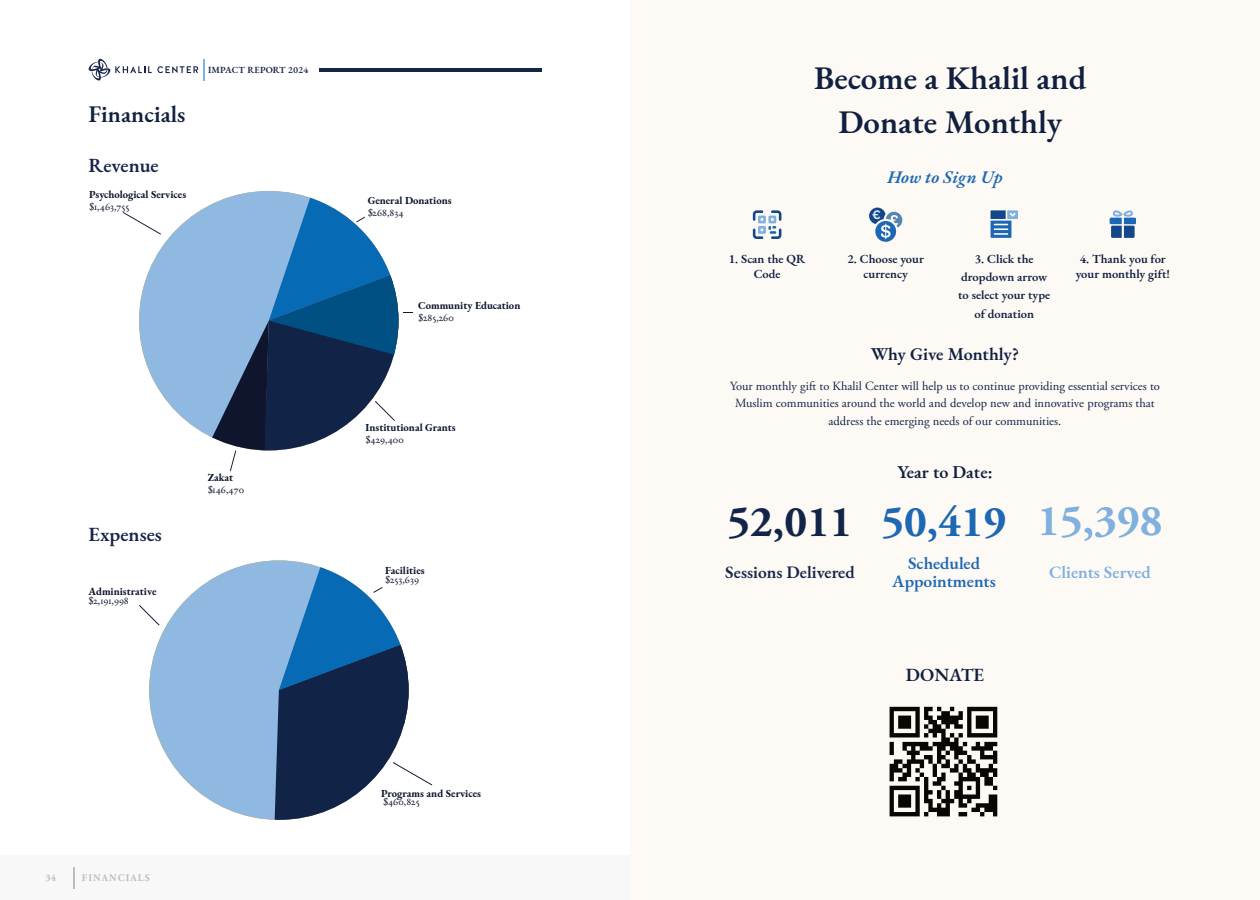
<style>
.page{position:relative;width:1260px;height:900px;background:#fff}
.page>*{position:absolute;margin:0;border:0;box-sizing:border-box;transform-origin:0 0}
.t1{font:700 43.75px "Adobe Garamond Pro";color:#122549}
.t2{font:600 32.88px/44.1px "EB Garamond";color:#11203f;text-align:center}
.t3{font:600 23.75px "EB Garamond";color:#11203f}
.t4{font:600 20px "EB Garamond";color:#162448}
.t5{font:600 18.5px "EB Garamond";color:#11203f}
.t6{font:600 18px "EB Garamond";color:#11203f}
.t7{font:italic 600 18px "EB Garamond";color:#1d68b2}
.t8{font:600 17.5px/17.5px "EB Garamond";color:#1d68b2;text-align:center}
.t9{font:600 17.5px "EB Garamond";color:#162448}
.t10{font:600 17.5px "EB Garamond";color:#7fb0de}
.t11{font:600 13.25px "Omnes";color:#d6e4f4}
.t12{font:12.5px/17.5px "Adobe Garamond Pro";color:#162448;text-align:center}
.t13{font:600 12.5px/15px "EB Garamond";color:#11203f;text-align:center}
.t14{font:700 10.75px "EB Garamond";color:#0e152d}
.t15{font:10.75px "EB Garamond";color:#0e152d}
.t16{font:700 10px "Adobe Garamond Pro";letter-spacing:.11em;color:#bdbdbe}
.t17{font:600 9.38px "EB Garamond";letter-spacing:.015em;color:#162448}
.s1{color:#1d68b2}
.s2{color:#7fb0de}
</style>
<div class="page">
<div style="left:0;top:855px;width:630px;height:45px;background:#f7f8f7"></div>
<hr style="left:319px;top:68px;width:222px;height:3px;background:#162448">
<hr style="left:73px;top:867px;width:2px;height:21px;background:#bdbdbe">
<svg style="left:88px;top:58px;width:110px;height:23px"></svg>
<hr style="left:203px;top:59px;width:2px;height:22px;background:#7fb0de">
<div style="left:630px;top:0;width:630px;height:900px;background:#fdfaf6"></div>
<svg style="left:890px;top:707px;width:107px;height:109px"></svg>
<svg style="left:991px;top:210px;width:27px;height:28px"></svg>
<svg style="left:1110px;top:210px;width:26px;height:28px"></svg>
<svg style="left:869px;top:208px;width:33px;height:34px"></svg>
<svg style="left:753px;top:210px;width:28px;height:29px"></svg>
<div style="left:139px;top:191px;width:260px;height:259px;background:#8fb9e1;border-radius:50%"></div>
<svg style="left:123px;top:212px;width:38px;height:23px"></svg>
<svg style="left:212px;top:198px;width:200px;height:273px"></svg>
<div style="left:149px;top:560px;width:260px;height:260px;background:#8fb9e1;border-radius:50%"></div>
<svg style="left:139px;top:605px;width:21px;height:21px"></svg>
<svg style="left:275px;top:567px;width:157px;height:253px"></svg>
<h3 class="t3" style="left:89px;top:98px;width:99px">Financials</h3>
<h3 class="t4" style="left:89px;top:152px;width:72px">Revenue</h3>
<p class="t14" style="left:89px;top:188px;width:98px">Psychological Services</p>
<p class="t15" style="left:89px;top:200px;width:42px">$1,463,755</p>
<p class="t17" style="left:208px;top:64px;width:102px">IMPACT REPORT 2024</p>
<h3 class="t4" style="left:89px;top:521px;width:75px">Expenses</h3>
<p class="t14" style="left:89px;top:584px;width:69px">Administrative</p>
<p class="t15" style="left:89px;top:593px;width:42px">$2,191,998</p>
<p class="t14" style="left:208px;top:470px;width:27px">Zakat</p>
<p class="t15" style="left:208px;top:482px;width:38px">$146,470</p>
<p class="t14" style="left:368px;top:193px;width:86px">General Donations</p>
<p class="t15" style="left:368px;top:205px;width:37px">$268,834</p>
<p class="t14" style="left:418px;top:298px;width:104px">Community Education</p>
<p class="t15" style="left:418px;top:310px;width:37px">$285,260</p>
<p class="t14" style="left:366px;top:420px;width:92px">Institutional Grants</p>
<p class="t15" style="left:366px;top:432px;width:40px">$429,400</p>
<p class="t14" style="left:385px;top:563px;width:41px">Facilities</p>
<p class="t15" style="left:385px;top:572px;width:36px">$253,639</p>
<p class="t16" style="left:45px;top:874px;width:12px">34</p>
<p class="t16" style="left:82px;top:874px;width:70px">FINANCIALS</p>
<p class="t14" style="left:381px;top:786px;width:102px">Programs and Services</p>
<p class="t15" style="left:383px;top:795px;width:38px">$460,825</p>
<h2 class="t2" style="left:814px;top:55px;width:274px">Become a Khalil and<br>Donate Monthly</h2>
<h3 class="t7" style="left:887px;top:164px;width:117px">How to Sign Up</h3>
<p class="t11" style="left:872px;top:207px;width:10px">€</p>
<p class="t13" style="left:729px;top:251px;width:78px">1. Scan the QR<br>Code</p>
<p class="t13" style="left:848px;top:251px;width:78px">2. Choose your currency</p>
<p class="t13" style="left:958px;top:249px;width:94px;line-height:18.4px">3. Click the dropdown arrow to select your type of donation</p>
<p class="t13" style="left:1076px;top:251px;width:96px">4. Thank you for your monthly gift!</p>
<h3 class="t6" style="left:871px;top:342px;width:150px">Why Give Monthly?</h3>
<p class="t12" style="left:730px;top:378px;width:431px">Your monthly gift to Khalil Center will help us to continue providing essential services to<br>Muslim communities around the world and develop new and innovative programs that address the emerging needs of our communities.</p>
<h3 class="t6" style="left:897px;top:460px;width:97px">Year to Date:</h3>
<h1 class="t1" style="left:727px;top:504px;width:437px">52,011 <span class="s1">50,419</span> <span class="s2">15,398</span></h1>
<h3 class="t8" style="left:892px;top:555px;width:105px">Scheduled<br>Appointments</h3>
<h3 class="t9" style="left:725px;top:561px;width:131px">Sessions Delivered</h3>
<h3 class="t10" style="left:1049px;top:561px;width:103px">Clients Served</h3>
<h3 class="t5" style="left:906px;top:663px;width:80px">DONATE</h3>
</div>
